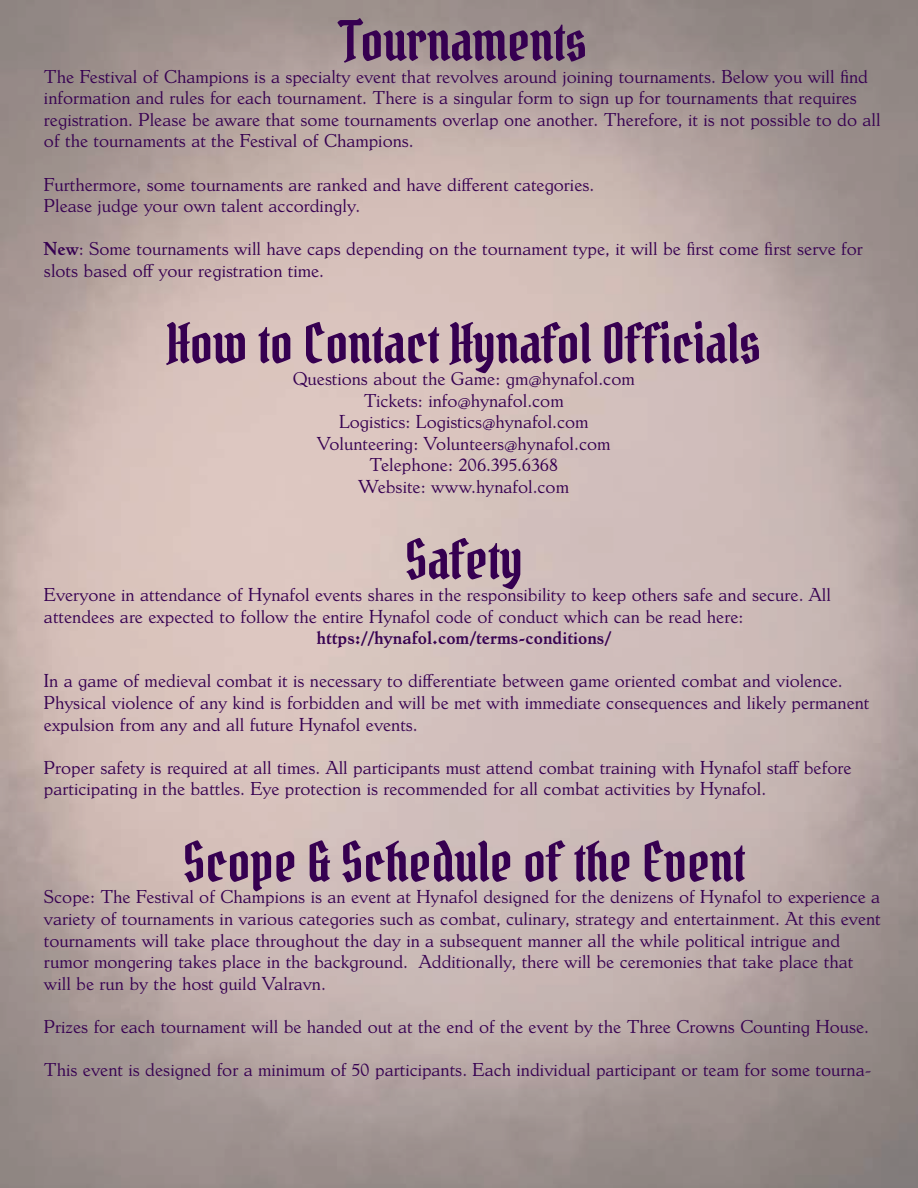
<style>
.page{position:relative;width:918px;height:1188px;background:#fff}
.page>*{position:absolute;margin:0;border:0;box-sizing:border-box;transform-origin:0 0}
.t1{font:54px "Pirata One";color:#360051}
.t2{font:18px/21.6px "Dutch Mediaeval Pro";color:#360051}
.t3{font:700 18px "Dutch Mediaeval Pro";color:#360051}
.s1{font-weight:700}
</style>
<div class="page">
<h1 class="t1" style="left:341px;top:7px;width:248px">Tournaments</h1>
<p class="t2" style="left:44px;top:65px;width:838px">The Festival of Champions is a specialty event that revolves around joining tournaments. Below you will find information and rules for each tournament. There is a singular form to sign up for tournaments that requires registration. Please be aware that some tournaments overlap one another. Therefore, it is not possible to do all of the tournaments at the Festival of Champions.</p>
<p class="t2" style="left:44px;top:173px;width:552px">Furthermore, some tournaments are ranked and have different categories.<br>Please judge your own talent accordingly.</p>
<p class="t2" style="left:44px;top:238px;width:820px"><span class="s1">New</span>: Some tournaments will have caps depending on the tournament type, it will be first come first serve for slots based off your registration time.</p>
<h1 class="t1" style="left:167px;top:309px;width:596px">How to Contact Hynafol Officials</h1>
<p class="t2" style="left:293px;top:368px;width:343px;text-align:center">Questions about the Game: gm@hynafol.com Tickets: info@hynafol.com<br>Logistics: Logistics@hynafol.com Volunteering: Volunteers@hynafol.com Telephone: 206.395.6368<br>Website: www.hynafol.com</p>
<h1 class="t1" style="left:405px;top:525px;width:120px">Safety</h1>
<p class="t2" style="left:44px;top:584px;width:788px">Everyone in attendance of Hynafol events shares in the responsibility to keep others safe and secure. All attendees are expected to follow the entire Hynafol code of conduct which can be read here:</p>
<p class="t3" style="left:317px;top:628px;width:296px">https://hynafol.com/terms-conditions/</p>
<p class="t2" style="left:44px;top:670px;width:827px">In a game of medieval combat it is necessary to differentiate between game oriented combat and violence.<br>Physical violence of any kind is forbidden and will be met with immediate consequences and likely permanent expulsion from any and all future Hynafol events.</p>
<p class="t2" style="left:44px;top:757px;width:809px">Proper safety is required at all times. All participants must attend combat training with Hynafol staff before participating in the battles. Eye protection is recommended for all combat activities by Hynafol.</p>
<h1 class="t1" style="left:182px;top:828px;width:564px">Scope &amp; Schedule of the Event</h1>
<p class="t2" style="left:44px;top:886px;width:838px">Scope: The Festival of Champions is an event at Hynafol designed for the denizens of Hynafol to experience a variety of tournaments in various categories such as combat, culinary, strategy and entertainment. At this event tournaments will take place throughout the day in a subsequent manner all the while political intrigue and rumor mongering takes place in the background. Additionally, there will be ceremonies that take place that will be run by the host guild Valravn.</p>
<p class="t2" style="left:44px;top:1016px;width:827px">Prizes for each tournament will be handed out at the end of the event by the Three Crowns Counting House.</p>
<p class="t2" style="left:44px;top:1059px;width:829px">This event is designed for a minimum of 50 participants. Each individual participant or team for some tourna-</p>
</div>
